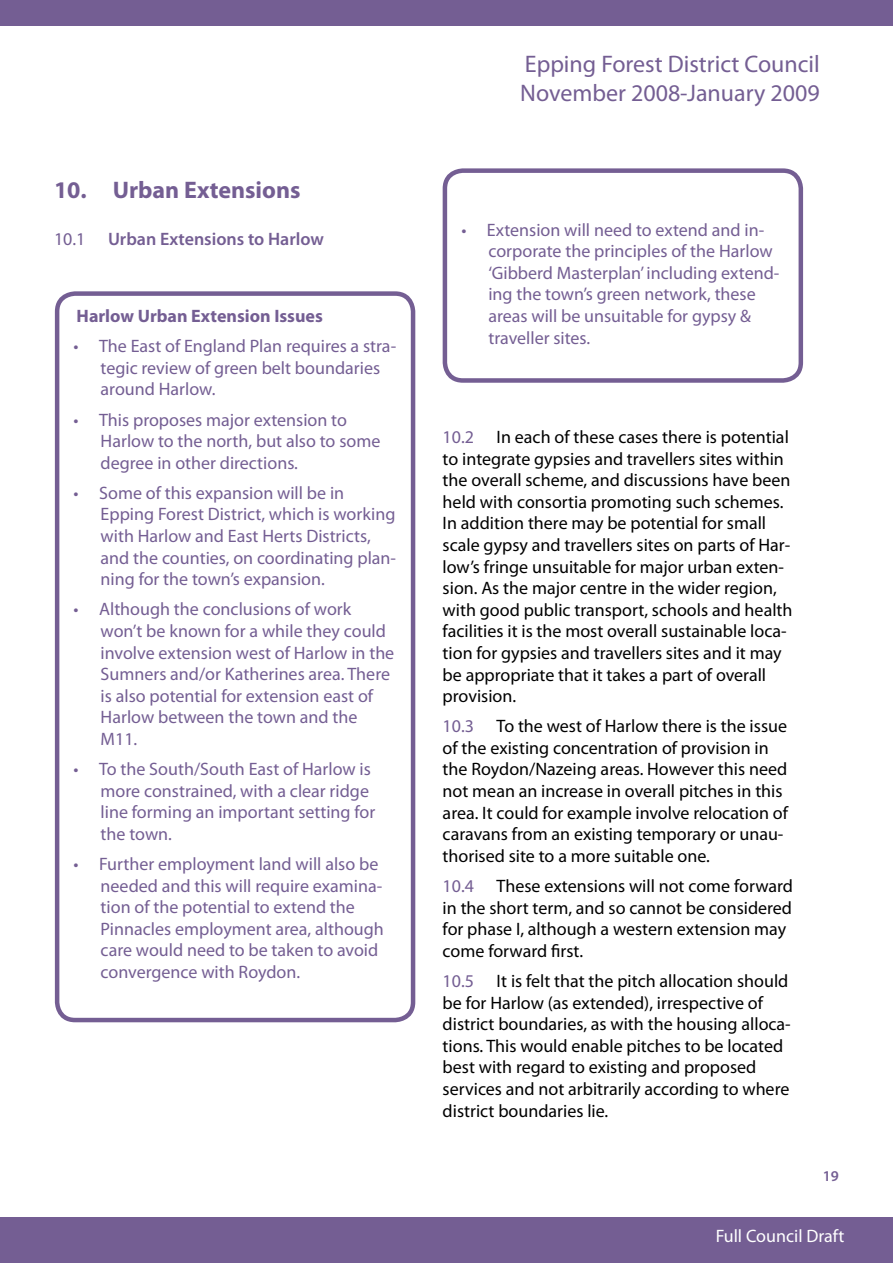
<style>
.page{position:relative;width:893px;height:1263px;background:#fff}
.page>*{position:absolute;margin:0;border:0;box-sizing:border-box;transform-origin:0 0}
.t1{font:24px/28.8px "Myriad Pro";color:#745e93}
.t2{font:700 24px "Myriad Pro";color:#745e93}
.t3{font:18px/21.6px "Myriad Pro";color:#000}
.t4{font:18px/21.6px "Myriad Pro";color:#745e93}
.t5{font:700 18px "Myriad Pro";color:#745e93}
.t6{font:600 18px "Myriad Pro";color:#745e93}
.t7{font:18px "Myriad Pro";color:#fff}
.t8{font:600 15px "Myriad Pro";color:#745e93}
</style>
<div class="page">
<div style="left:0;top:0;width:893px;height:26px;background:#745e93"></div>
<div style="left:0;top:1217px;width:893px;height:46px;background:#745e93"></div>
<div style="left:55px;top:291px;width:360px;height:731px;border:4px solid #745e93;border-radius:18px"></div>
<div style="left:443px;top:168px;width:360px;height:215px;border:4px solid #745e93;border-radius:18px"></div>
<h1 class="t2" style="left:54px;top:174px;width:248px">10. Urban Extensions</h1>
<p class="t4" style="left:54px;top:228px;width:33px">10.1</p>
<p class="t6" style="left:108px;top:228px;width:217px">Urban Extensions to Harlow</p>
<p class="t5" style="left:77px;top:304px;width:248px">Harlow Urban Extension Issues</p>
<p class="t4" style="left:101px;top:335px;width:297px;text-indent:-27px">• The East of England Plan requires a stra&shy;tegic review of green belt boundaries around Harlow.</p>
<p class="t4" style="left:101px;top:408px;width:281px;text-indent:-27px">• This proposes major extension to<br>Harlow to the north, but also to some degree in other directions.</p>
<p class="t4" style="left:101px;top:482px;width:297px;text-indent:-27px">• Some of this expansion will be in Epping Forest District, which is working with Harlow and East Herts Districts, and the counties, on coordinating plan&shy;ning for the town’s expansion.</p>
<p class="t4" style="left:101px;top:598px;width:295px;text-indent:-27px">• Although the conclusions of work won’t be known for a while they could involve extension west of Harlow in the<br>Sumners and/or Katherines area. There is also potential for extension east of<br>Harlow between the town and the<br>M11.</p>
<p class="t4" style="left:101px;top:758px;width:276px;text-indent:-27px">• To the South/South East of Harlow is more constrained, with a clear ridge line forming an important setting for the town.</p>
<p class="t4" style="left:101px;top:853px;width:285px;text-indent:-27px">• Further employment land will also be needed and this will require examina&shy;tion of the potential to extend the Pinnacles employment area, although care would need to be taken to avoid convergence with Roydon.</p>
<h1 class="t1" style="left:520px;top:49px;width:301px">Epping Forest District Council<br>November 2008-January 2009</h1>
<p class="t4" style="left:488px;top:218px;width:292px;text-indent:-27px">• Extension will need to extend and in&shy;corporate the principles of the Harlow ‘Gibberd Masterplan’ including extend&shy;ing the town’s green network, these areas will be unsuitable for gypsy &amp; traveller sites.</p>
<p class="t3" style="left:443px;top:426px;width:351px;text-indent:54px">In each of these cases there is potential to integrate gypsies and travellers sites within the overall scheme, and discussions have been held with consortia promoting such schemes.<br>In addition there may be potential for small scale gypsy and travellers sites on parts of Har&shy;low’s fringe unsuitable for major urban exten&shy;sion. As the major centre in the wider region, with good public transport, schools and health facilities it is the most overall sustainable loca&shy;tion for gypsies and travellers sites and it may be appropriate that it takes a part of overall provision.</p>
<p class="t4" style="left:443px;top:715px;width:33px">10.3</p>
<p class="t4" style="left:443px;top:426px;width:33px">10.2</p>
<p class="t3" style="left:443px;top:715px;width:347px;text-indent:54px">To the west of Harlow there is the issue of the existing concentration of provision in the Roydon/Nazeing areas. However this need not mean an increase in overall pitches in this area. It could for example involve relocation of caravans from an existing temporary or unau&shy;thorised site to a more suitable one.</p>
<p class="t4" style="left:443px;top:875px;width:33px">10.4</p>
<p class="t3" style="left:443px;top:875px;width:352px;text-indent:54px">These extensions will not come forward in the short term, and so cannot be considered for phase I, although a western extension may come forward first.</p>
<p class="t4" style="left:443px;top:970px;width:33px">10.5</p>
<p class="t3" style="left:443px;top:970px;width:350px;text-indent:54px">It is felt that the pitch allocation should be for Harlow (as extended), irrespective of district boundaries, as with the housing alloca&shy;tions. This would enable pitches to be located best with regard to existing and proposed services and not arbitrarily according to where district boundaries lie.</p>
<p class="t8" style="left:823px;top:1166px;width:18px">19</p>
<p class="t7" style="left:716px;top:1225px;width:130px">Full Council Draft</p>
</div>
